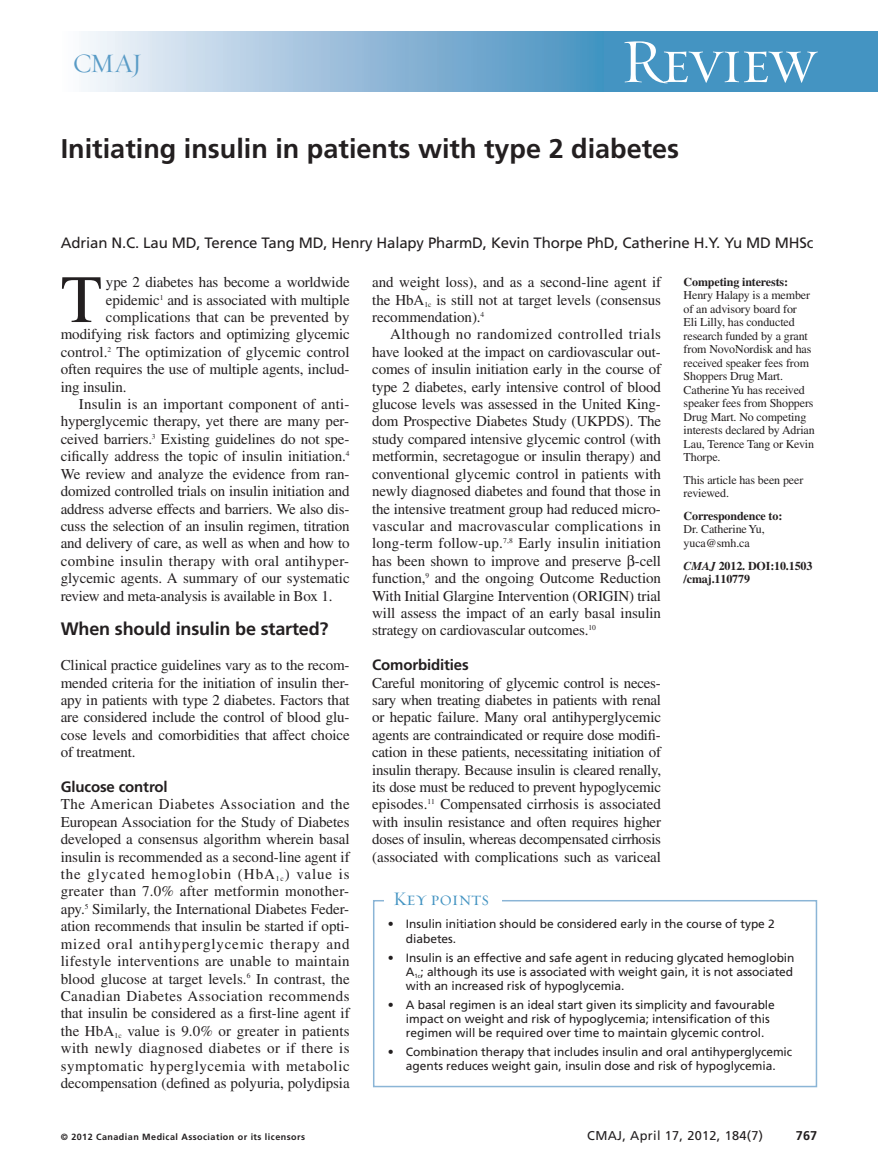
<style>
.page{position:relative;width:878px;height:1175px;background:#fff}
.page>*{position:absolute;margin:0;border:0;box-sizing:border-box;transform-origin:0 0}
.t1{font:67.5px "Times LT Std";color:#231f20}
.t2{font:63px "Requiem Display HTF Small Caps";letter-spacing:-.03em;color:#fff}
.t3{font:700 27px "Frutiger LT Std";color:#231f20}
.t4{font:27px "Requiem Display HTF Roman";color:#599bc6}
.t5{font:19.5px "Requiem Display HTF Small Caps";color:#4494c2}
.t6{font:700 18px "Frutiger LT Std";letter-spacing:-.01em;color:#231f20}
.t7{font:15px/17.4px "Times LT Std";letter-spacing:-.01em;color:#231f20;text-align:justify}
.t8{font:15px "Frutiger LT Std";letter-spacing:-.01em;color:#231f20}
.t9{font:15px "Times LT Std";letter-spacing:.025em;color:#231f20}
.t10{font:15px "Times LT Std";letter-spacing:.015em;color:#231f20}
.t11{font:700 15px "Frutiger LT Std";letter-spacing:-.01em;color:#231f20}
.t12{font:12.75px "Frutiger LT Std";letter-spacing:.025em;color:#231f20}
.t13{font:700 12.75px "Frutiger LT Std";color:#231f20}
.t14{font:12px/14.2px "Frutiger LT Std";letter-spacing:-.005em;color:#231f20}
.t15{font:12px/13.5px "Times LT Std";letter-spacing:-.01em;color:#231f20}
.t16{font:700 12px/13.5px "Times LT Std";letter-spacing:-.01em;color:#231f20}
.t17{font:700 9px "Frutiger LT Std";letter-spacing:.05em;color:#231f20}
.s1{font-style:italic}
</style>
<div class="page">
<div style="left:565px;top:32px;width:313px;height:60px;background:#4494c2"></div>
<div style="left:61px;top:32px;width:543px;height:60px;background:linear-gradient(to right,#faf8fc,#458ebf)"></div>
<div style="left:373px;top:900px;width:444px;height:187px;border:2px solid #8bb5d6"></div>
<div style="left:384px;top:889px;width:117px;height:26px;background:#fff"></div>
<h3 class="t4" style="left:73px;top:47px;width:71px">CMAJ</h3>
<h2 class="t2" style="left:620px;top:23px;width:197px">Review</h2>
<h3 class="t3" style="left:61px;top:138px;width:620px">Initiating insulin in patients with type 2 diabetes</h3>
<p class="t8" style="left:61px;top:237px;width:754px">Adrian N.C. Lau MD, Terence Tang MD, Henry Halapy PharmD, Kevin Thorpe PhD, Catherine H.Y. Yu MD MHSc</p>
<p class="t16" style="left:683px;top:276px;width:106px">Competing interests:</p>
<p class="t15" style="left:683px;top:290px;width:133px">Henry Halapy is a member of an advisory board for<br>Eli Lilly, has conducted research funded by a grant from NovoNordisk and has received speaker fees from<br>Shoppers Drug Mart.<br>CatherineYu has received speaker fees from Shoppers<br>Drug Mart. No competing interests declared by Adrian<br>Lau, Terence Tang or Kevin<br>Thorpe.</p>
<p class="t15" style="left:683px;top:474px;width:121px">This article has been peer reviewed.</p>
<p class="t16" style="left:683px;top:510px;width:100px">Correspondence to:</p>
<p class="t15" style="left:683px;top:524px;width:82px">Dr. CatherineYu, yuca@smh.ca</p>
<p class="t16" style="left:683px;top:560px;width:130px"><span class="s1">CMAJ</span> 2012. DOI:10.1503 /cmaj.110779</p>
<p class="t7" style="left:372px;top:275px;width:290px">and weight loss), and as a second-line agent if the HbA<sub>1c</sub> is still not at target levels (consensus recommendation).<sup>4</sup></p>
<p class="t7" style="left:372px;top:327px;width:290px;text-indent:18px">Although no randomized controlled trials have looked at the impact on cardiovascular out&shy;comes of insulin initiation early in the course of type 2 diabetes, early intensive control of blood glucose levels was assessed in the United King&shy;dom Prospective Diabetes Study (UKPDS). The study compared intensive glycemic control (with metformin, secretagogue or insulin therapy) and conventional glycemic control in patients with newly diagnosed diabetes and found that those in the intensive treatment group had reduced micro&shy;vascular and macrovascular complications in long-term follow-up.<sup>7,8</sup> Early insulin initiation has been shown to improve and preserve -cell function,<sup>9</sup> and the ongoing Outcome Reduction With Initial Glargine Intervention (ORIGIN) trial will assess the impact of an early basal insulin strategy on cardiovascular outcomes.<sup>10</sup></p>
<p class="t11" style="left:372px;top:659px;width:98px">Comorbidities</p>
<p class="t7" style="left:372px;top:675px;width:290px">Careful monitoring of glycemic control is neces&shy;sary when treating diabetes in patients with renal or hepatic failure. Many oral antihyperglycemic agents are contraindicated or require dose modifi&shy;cation in these patients, necessitating initiation of insulin therapy. Because insulin is cleared renally, its dose must be reduced to prevent hypoglycemic episodes.<sup>11</sup> Compensated cirrhosis is associated with insulin resistance and often requires higher doses of insulin, whereas decompensated cirrhosis (associated with complications such as variceal</p>
<h1 class="t1" style="left:61px;top:276px;width:43px">T</h1>
<p class="t7" style="left:106px;top:275px;width:245px">ype 2 diabetes has become a worldwide</p>
<p class="t7" style="left:106px;top:292px;width:245px">epidemic<sup>1</sup> and is associated with multiple</p>
<p class="t7" style="left:106px;top:310px;width:245px">complications that can be prevented by</p>
<p class="t7" style="left:61px;top:327px;width:290px">modifying risk factors and optimizing glycemic</p>
<p class="t7" style="left:61px;top:345px;width:290px">control.<sup>2</sup> The optimization of glycemic control</p>
<p class="t7" style="left:61px;top:362px;width:290px">often requires the use of multiple agents, includ-</p>
<p class="t7" style="left:61px;top:379px;width:67px">ing insulin.</p>
<p class="t10" style="left:79px;top:399px;width:272px">Insulin is an important component of anti-</p>
<p class="t7" style="left:61px;top:414px;width:290px">hyperglycemic therapy, yet there are many per-</p>
<p class="t7" style="left:61px;top:432px;width:290px">ceived barriers.<sup>3</sup> Existing guidelines do not spe-</p>
<p class="t7" style="left:61px;top:449px;width:290px">cifically address the topic of insulin initiation.<sup>4</sup></p>
<p class="t7" style="left:61px;top:466px;width:290px">We review and analyze the evidence from ran-</p>
<p class="t7" style="left:61px;top:484px;width:290px">domized controlled trials on insulin initiation and</p>
<p class="t7" style="left:61px;top:501px;width:290px">address adverse effects and barriers. We also dis-</p>
<p class="t7" style="left:61px;top:519px;width:290px">cuss the selection of an insulin regimen, titration</p>
<p class="t7" style="left:61px;top:536px;width:290px">and delivery of care, as well as when and how to</p>
<p class="t9" style="left:61px;top:555px;width:290px">combine insulin therapy with oral antihyper-</p>
<p class="t7" style="left:61px;top:571px;width:290px">glycemic agents. A summary of our systematic</p>
<p class="t7" style="left:61px;top:588px;width:273px">review and meta-analysis is available in Box 1.</p>
<p class="t6" style="left:61px;top:622px;width:269px">When should insulin be started?</p>
<p class="t7" style="left:61px;top:658px;width:290px">Clinical practice guidelines vary as to the recom&shy;mended criteria for the initiation of insulin ther&shy;apy in patients with type 2 diabetes. Factors that are considered include the control of blood glu&shy;cose levels and comorbidities that affect choice of treatment.</p>
<p class="t11" style="left:61px;top:780px;width:108px">Glucose control</p>
<p class="t7" style="left:61px;top:797px;width:290px">The American Diabetes Association and the European Association for the Study of Diabetes developed a consensus algorithm wherein basal insulin is recommended as a second-line agent if the glycated hemoglobin (HbA<sub>1c</sub>) value is greater than 7.0% after metformin monother&shy;apy.<sup>5</sup> Similarly, the International Diabetes Feder&shy;ation recommends that insulin be started if opti&shy;mized oral antihyperglycemic therapy and lifestyle interventions are unable to maintain blood glucose at target levels.<sup>6</sup> In contrast, the Canadian Diabetes Association recommends that insulin be considered as a first-line agent if the HbA<sub>1c</sub> value is 9.0% or greater in patients with newly diagnosed diabetes or if there is symptomatic hyperglycemia with metabolic decompensation (defined as polyuria, polydipsia</p>
<h3 class="t5" style="left:393px;top:886px;width:97px">Key points</h3>
<p class="t14" style="left:406px;top:918px;width:370px;text-indent:-18px">• Insulin initiation should be considered early in the course of type 2 diabetes.</p>
<p class="t14" style="left:406px;top:951px;width:390px;text-align:justify;text-indent:-18px">• Insulin is an effective and safe agent in reducing glycated hemoglobin A<sub>1c</sub>; although its use is associated with weight gain, it is not associated with an increased risk of hypoglycemia.</p>
<p class="t14" style="left:406px;top:998px;width:370px;text-indent:-18px">• A basal regimen is an ideal start given its simplicity and favourable impact on weight and risk of hypoglycemia; intensification of this regimen will be required over time to maintain glycemic control.</p>
<p class="t14" style="left:388px;top:1045px;width:406px;text-align:center">• Combination therapy that includes insulin and oral antihyperglycemic agents reduces weight gain, insulin dose and risk of hypoglycemia.</p>
<p class="t17" style="left:61px;top:1132px;width:246px">© 2012 Canadian Medical Association or its licensors</p>
<p class="t12" style="left:587px;top:1130px;width:177px">CMAJ, April 17, 2012, 184(7)</p>
<p class="t13" style="left:795px;top:1130px;width:23px">767</p>
</div>
